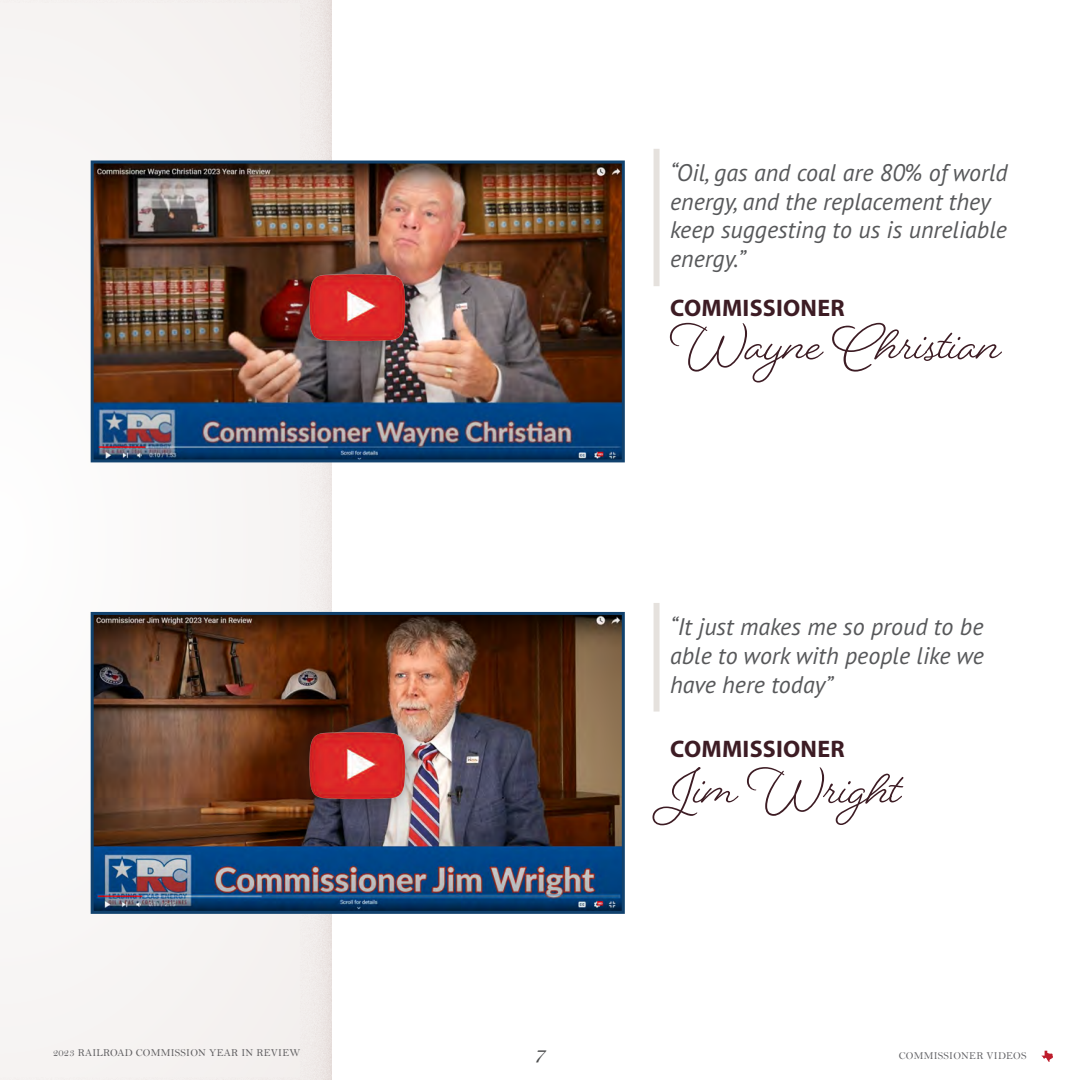
<style>
.page{position:relative;width:1080px;height:1080px;background:#fff}
.page>*{position:absolute;margin:0;border:0;box-sizing:border-box;transform-origin:0 0}
.special_Header{font:700 54px "Beloved Script";letter-spacing:-.01em;color:#3d1c24}
.t1{font:italic 24px/28.8px "PT Sans Pro";color:#57585a}
.special_Header-2{font:700 24px "Myriad Pro";letter-spacing:.01em;color:#3d1c24}
.t2{font:italic 18px "Lucida Calligraphy";color:#4b4c4d}
.t3{font:10.5px "Bell";letter-spacing:.02em;color:#636366}
</style>
<div class="page">
<div style="left:0;top:0;width:332px;height:1080px;background:#f7f5f4"></div>
<img style="left:95px;top:164px;width:526px;height:294px">
<div style="left:91px;top:160px;width:534px;height:302px;border:3px solid #11426e"></div>
<div style="left:279px;top:244px;width:156px;height:128px;background:#231f20;opacity:.75"></div>
<div style="left:304px;top:264px;width:108px;height:83px;background:#9a1f39;opacity:.4"></div>
<img style="left:95px;top:616px;width:526px;height:294px">
<div style="left:91px;top:612px;width:534px;height:302px;border:3px solid #11426e"></div>
<div style="left:279px;top:702px;width:156px;height:128px;background:#231f20;opacity:.75"></div>
<div style="left:304px;top:722px;width:108px;height:84px;background:#9a1f39;opacity:.4"></div>
<div style="left:654px;top:149px;width:6px;height:137px;background:#e5e1dd"></div>
<div style="left:654px;top:603px;width:6px;height:109px;background:#e5e1dd"></div>
<svg style="left:1041px;top:1051px;width:12px;height:11px"></svg>
<p class="t3" style="left:53px;top:1046px;width:249px">2023 RAILROAD COMMISSION YEAR IN REVIEW</p>
<p class="t2" style="left:535px;top:1043px;width:11px">7</p>
<p class="t1" style="left:670px;top:157px;width:339px">“Oil, gas and coal are 80% of world energy, and the replacement they keep suggesting to us is unreliable energy.”</p>
<p class="special_Header-2" style="left:670px;top:292px;width:176px">COMMISSIONER</p>
<p class="special_Header" style="left:670px;top:308px;width:332px">Wayne Christian</p>
<p class="t1" style="left:670px;top:611px;width:315px;text-align:justify">“It just makes me so proud to be able to work with people like we have here today”</p>
<p class="special_Header-2" style="left:670px;top:733px;width:176px">COMMISSIONER</p>
<p class="special_Header" style="left:670px;top:752px;width:232px">Jim Wright</p>
<p class="t3" style="left:899px;top:1049px;width:42px">COMMISSIONER</p>
<p class="t3" style="left:987px;top:1049px;width:28px">VIDEOS</p>
</div>
